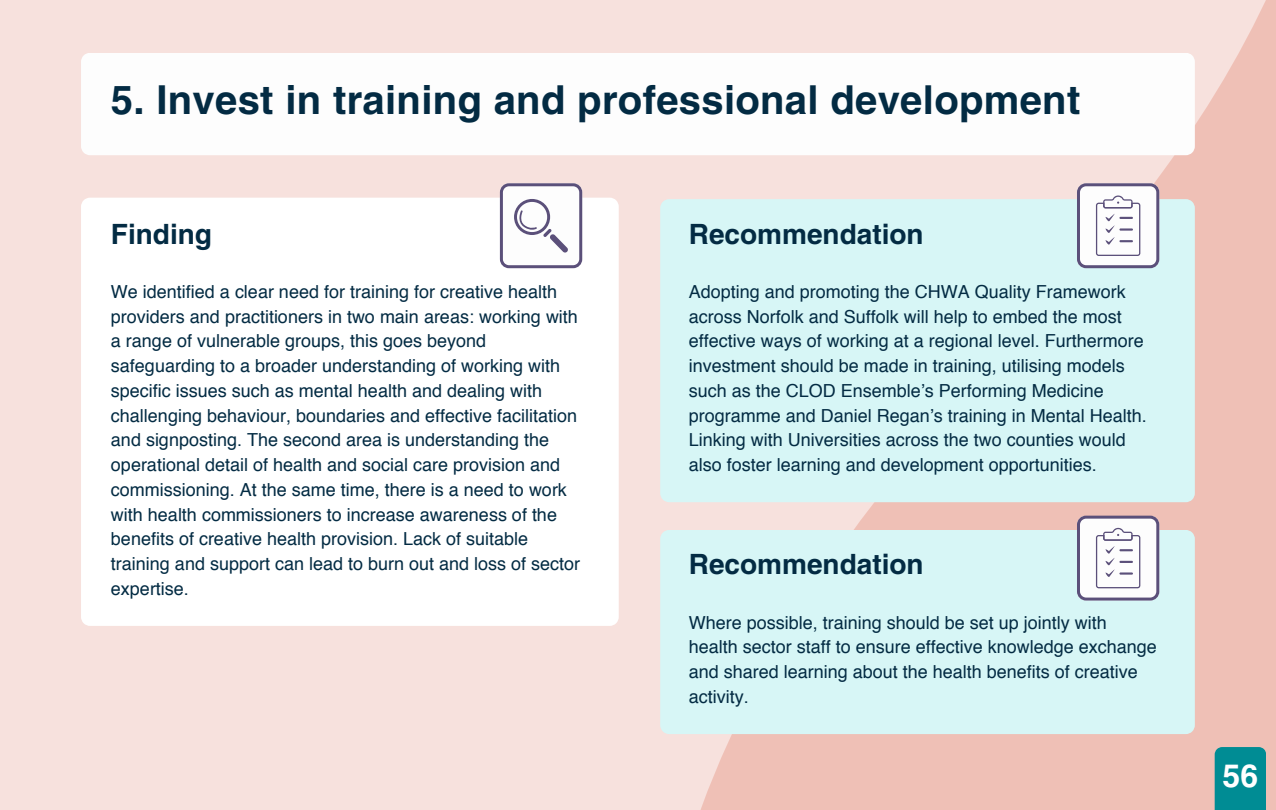
<style>
.page{position:relative;width:1276px;height:810px;background:#fff}
.page>*{position:absolute;margin:0;border:0;box-sizing:border-box;transform-origin:0 0}
.t1{font:700 40px "Helvetica";letter-spacing:.01em;color:#032b43}
.t2{font:700 32px "Helvetica";color:#fff}
.t3{font:700 28px "Helvetica";color:#032b43}
.t4{font:18px/24.7px "Helvetica";color:#032b43}
</style>
<div class="page">
<div style="left:0;top:0;width:1275px;height:810px;background:#f7e1dd"></div>
<div style="left:81px;top:198px;width:537px;height:428px;background:#fff"></div>
<svg style="left:700px;top:0;width:575px;height:810px;fill:#efc0b6"></svg>
<div style="left:660px;top:199px;width:534px;height:303px;background:#d7f6f6"></div>
<div style="left:81px;top:53px;width:1113px;height:102px;background:#fdfdfd"></div>
<div style="left:1214px;top:747px;width:51px;height:63px;background:#008c94"></div>
<svg style="left:500px;top:183px;width:82px;height:85px"></svg>
<svg style="left:1076px;top:183px;width:83px;height:85px"></svg>
<div style="left:660px;top:530px;width:534px;height:204px;background:#d7f6f6"></div>
<svg style="left:1076px;top:516px;width:83px;height:85px"></svg>
<h1 class="t1" style="left:111px;top:76px;width:970px">5. Invest in training and professional development</h1>
<h3 class="t3" style="left:111px;top:217px;width:103px">Finding</h3>
<h3 class="t3" style="left:688px;top:217px;width:236px">Recommendation</h3>
<p class="t4" style="left:111px;top:281px;width:470px">We identified a clear need for training for creative health providers and practitioners in two main areas: working with a range of vulnerable groups, this goes beyond safeguarding to a broader understanding of working with specific issues such as mental health and dealing with challenging behaviour, boundaries and effective facilitation and signposting. The second area is understanding the operational detail of health and social care provision and commissioning. At the same time, there is a need to work with health commissioners to increase awareness of the benefits of creative health provision. Lack of suitable training and support can lead to burn out and loss of sector expertise.</p>
<p class="t4" style="left:688px;top:281px;width:459px">Adopting and promoting the CHWA Quality Framework across Norfolk and Suffolk will help to embed the most effective ways of working at a regional level. Furthermore investment should be made in training, utilising models such as the CLOD Ensemble’s Performing Medicine programme and Daniel Regan’s training in Mental Health.<br>Linking with Universities across the two counties would also foster learning and development opportunities.</p>
<h3 class="t3" style="left:688px;top:547px;width:236px">Recommendation</h3>
<p class="t4" style="left:688px;top:611px;width:469px">Where possible, training should be set up jointly with health sector staff to ensure effective knowledge exchange and shared learning about the health benefits of creative activity.</p>
<h2 class="t2" style="left:1222px;top:756px;width:37px">56</h2>
</div>
